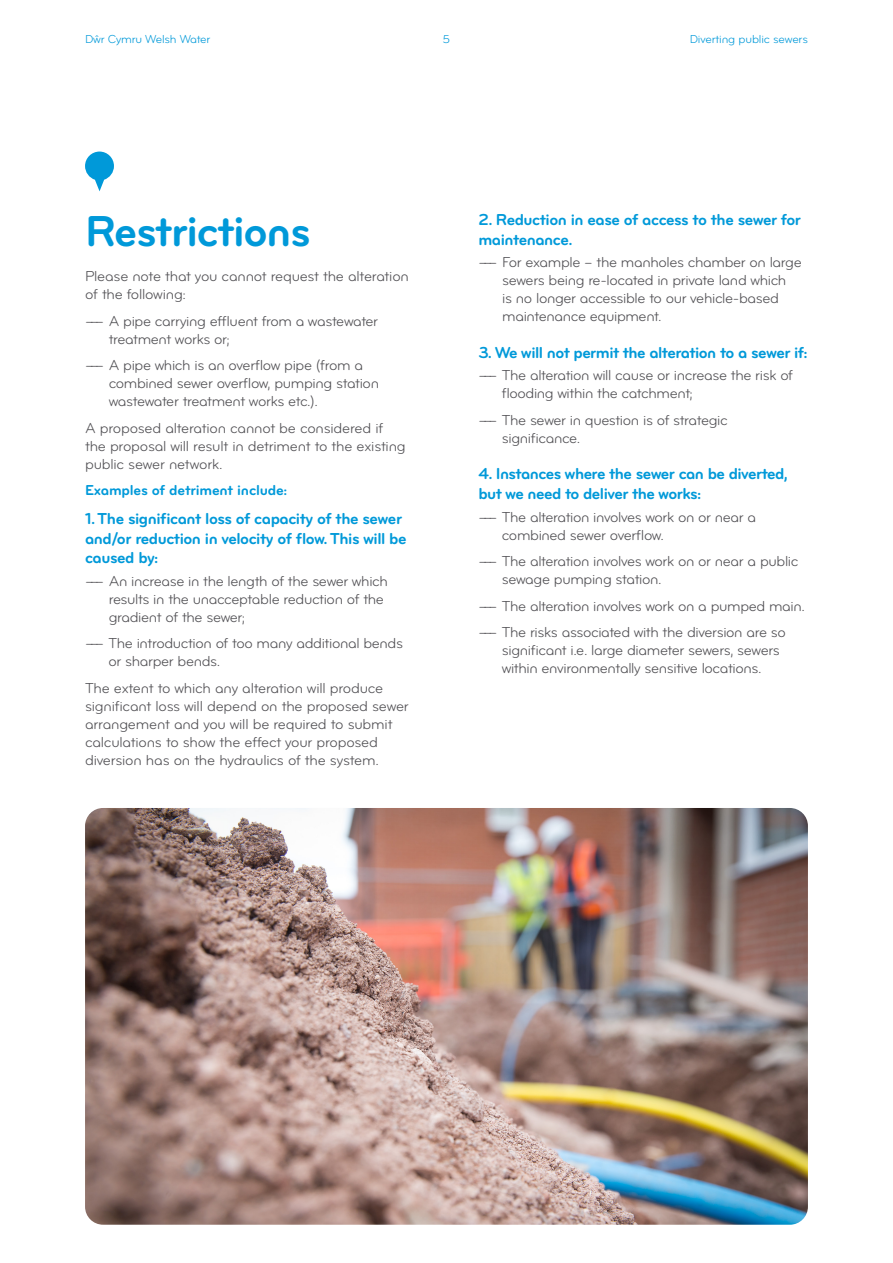
<style>
.page{position:relative;width:893px;height:1263px;background:#fff}
.page>*{position:absolute;margin:0;border:0;box-sizing:border-box;transform-origin:0 0}
.t1{font:45px "Bryant Pro Bold Alternate";letter-spacing:-.03em;color:#0099d9}
.t2{font:16.5px/19.8px "Bryant Pro Bold Alternate";letter-spacing:-.035em;color:#0099d9}
.t3{font:15px/18px "Bryant Pro Regular Alternate";letter-spacing:-.025em;color:#504f53}
.t4{font:15px "Bryant Pro Bold Alternate";letter-spacing:-.015em;color:#0099d9}
.t5{font:12px "Bryant Pro Regular Alternate";letter-spacing:-.015em;color:#0099d9}
</style>
<div class="page">
<img style="left:85px;top:808px;width:723px;height:417px">
<svg style="left:85px;top:152px;width:29px;height:39px"></svg>
<p class="t5" style="left:85px;top:32px;width:127px">Dŵr Cymru Welsh Water</p>
<p class="t5" style="left:443px;top:32px;width:9px">5</p>
<p class="t5" style="left:690px;top:32px;width:120px">Diverting public sewers</p>
<h1 class="t1" style="left:85px;top:203px;width:227px">Restrictions</h1>
<p class="t3" style="left:85px;top:268px;width:325px">Please note that you cannot request the alteration of the following:</p>
<p class="t3" style="left:109px;top:312px;width:271px;text-indent:-24px">––– A pipe carrying effluent from a wastewater treatment works or;</p>
<p class="t3" style="left:109px;top:357px;width:272px;text-indent:-24px">––– A pipe which is an overflow pipe (from a combined sewer overflow, pumping station wastewater treatment works etc.).</p>
<p class="t3" style="left:85px;top:419px;width:322px">A proposed alteration cannot be considered if the proposal will result in detriment to the existing public sewer network.</p>
<p class="t4" style="left:85px;top:481px;width:204px">Examples of detriment include:</p>
<p class="t2" style="left:85px;top:508px;width:323px">1. The significant loss of capacity of the sewer and/or reduction in velocity of flow. This will be caused by:</p>
<p class="t3" style="left:109px;top:572px;width:281px;text-indent:-24px">––– An increase in the length of the sewer which results in the unacceptable reduction of the gradient of the sewer;</p>
<p class="t3" style="left:108px;top:634px;width:296px;text-indent:-23px">––– The introduction of too many additional bends or sharper bends.</p>
<p class="t3" style="left:85px;top:679px;width:325px">The extent to which any alteration will produce significant loss will depend on the proposed sewer arrangement and you will be required to submit calculations to show the effect your proposed diversion has on the hydraulics of the system.</p>
<p class="t2" style="left:478px;top:210px;width:324px">2. Reduction in ease of access to the sewer for maintenance.</p>
<p class="t3" style="left:502px;top:253px;width:301px;text-indent:-24px">––– For example – the manholes chamber on large sewers being re-located in private land which<br>is no longer accessible to our vehicle-based maintenance equipment.</p>
<p class="t2" style="left:478px;top:342px;width:331px">3. We will not permit the alteration to a sewer if:</p>
<p class="t3" style="left:502px;top:366px;width:293px;text-indent:-23px">––– The alteration will cause or increase the risk of flooding within the catchment;</p>
<p class="t3" style="left:502px;top:411px;width:227px;text-indent:-23px">––– The sewer in question is of strategic significance.</p>
<p class="t2" style="left:478px;top:464px;width:311px">4. Instances where the sewer can be diverted, but we need to deliver the works:</p>
<p class="t3" style="left:502px;top:508px;width:256px;text-indent:-23px">––– The alteration involves work on or near a combined sewer overflow.</p>
<p class="t3" style="left:502px;top:552px;width:298px;text-indent:-23px">––– The alteration involves work on or near a public sewage pumping station.</p>
<p class="t3" style="left:478px;top:592px;width:328px;line-height:26.5px">––– The alteration involves work on a pumped main. ––– The risks associated with the diversion are so</p>
<p class="t3" style="left:502px;top:641px;width:280px">significant i.e. large diameter sewers, sewers within environmentally sensitive locations.</p>
</div>
